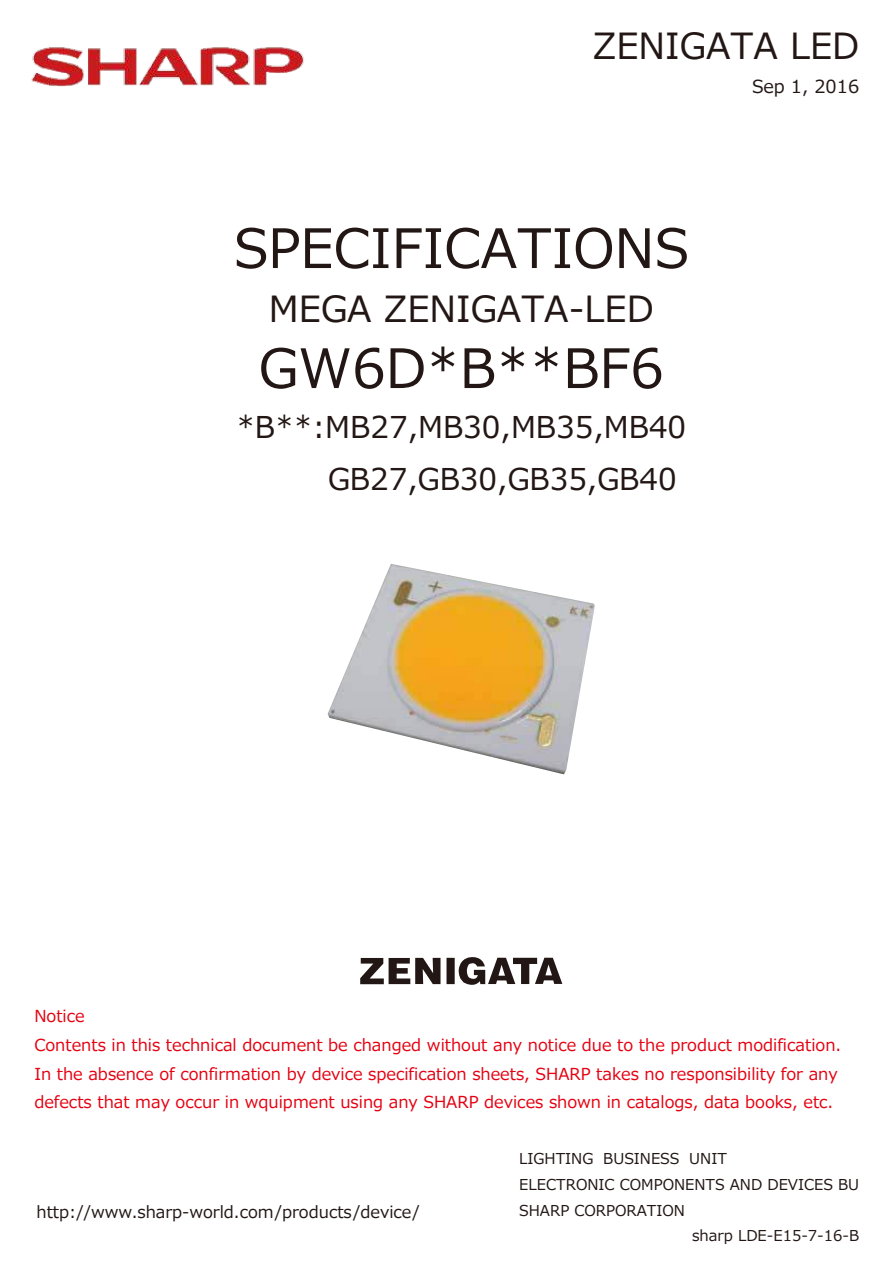
<style>
.page{position:relative;width:893px;height:1263px;background:#fff}
.page>*{position:absolute;margin:0;border:0;box-sizing:border-box;transform-origin:0 0}
.t1{font:54px "Meiryo UI";color:#221714}
.t2{font:36px "Meiryo UI";color:#221714}
.t3{font:30px/52.5px "Meiryo UI";color:#221714}
.t4{font:18px "Meiryo UI";color:#221714}
.t5{font:16.5px/28.8px "Meiryo UI";color:#e50011}
.t6{font:16.5px "Meiryo UI";color:#221714}
.t7{font:15px/26.2px "Meiryo UI";color:#221714}
</style>
<div class="page">
<img style="left:31px;top:47px;width:273px;height:40px">
<svg style="left:360px;top:958px;width:80px;height:26px"></svg>
<div style="left:446px;top:958px;width:9px;height:26px;background:#221714"></div>
<svg style="left:458px;top:957px;width:104px;height:28px"></svg>
<img style="left:328px;top:564px;width:267px;height:210px">
<h2 class="t2" style="left:593px;top:31px;width:268px">ZENIGATA LED</h2>
<h1 class="t1" style="left:234px;top:226px;width:456px">SPECIFICATIONS</h1>
<h2 class="t2" style="left:269px;top:294px;width:386px">MEGA ZENIGATA-LED</h2>
<h1 class="t1" style="left:259px;top:346px;width:406px">GW6D*B**BF6</h1>
<h3 class="t3" style="left:328px;top:403px;width:360px;text-indent:-92px">*B**:MB27,MB30,MB35,MB40<br>GB27,GB30,GB35,GB40</h3>
<p class="t4" style="left:752px;top:79px;width:109px">Sep 1, 2016</p>
<p class="t5" style="left:34px;top:1003px;width:808px">Notice<br>Contents in this technical document be changed without any notice due to the product modification.<br>In the absence of confirmation by device specification sheets, SHARP takes no responsibility for any defects that may occur in wquipment using any SHARP devices shown in catalogs, data books, etc.</p>
<p class="t6" style="left:37px;top:1205px;width:385px">http://www.sharp-world.com/products/device/</p>
<p class="t7" style="left:519px;top:1146px;width:341px">LIGHTING　BUSINESS　UNIT<br>ELECTRONIC COMPONENTS AND DEVICES BU<br>SHARP CORPORATION</p>
<p class="t7" style="left:692px;top:1223px;width:168px">sharp LDE-E15-7-16-B</p>
</div>
